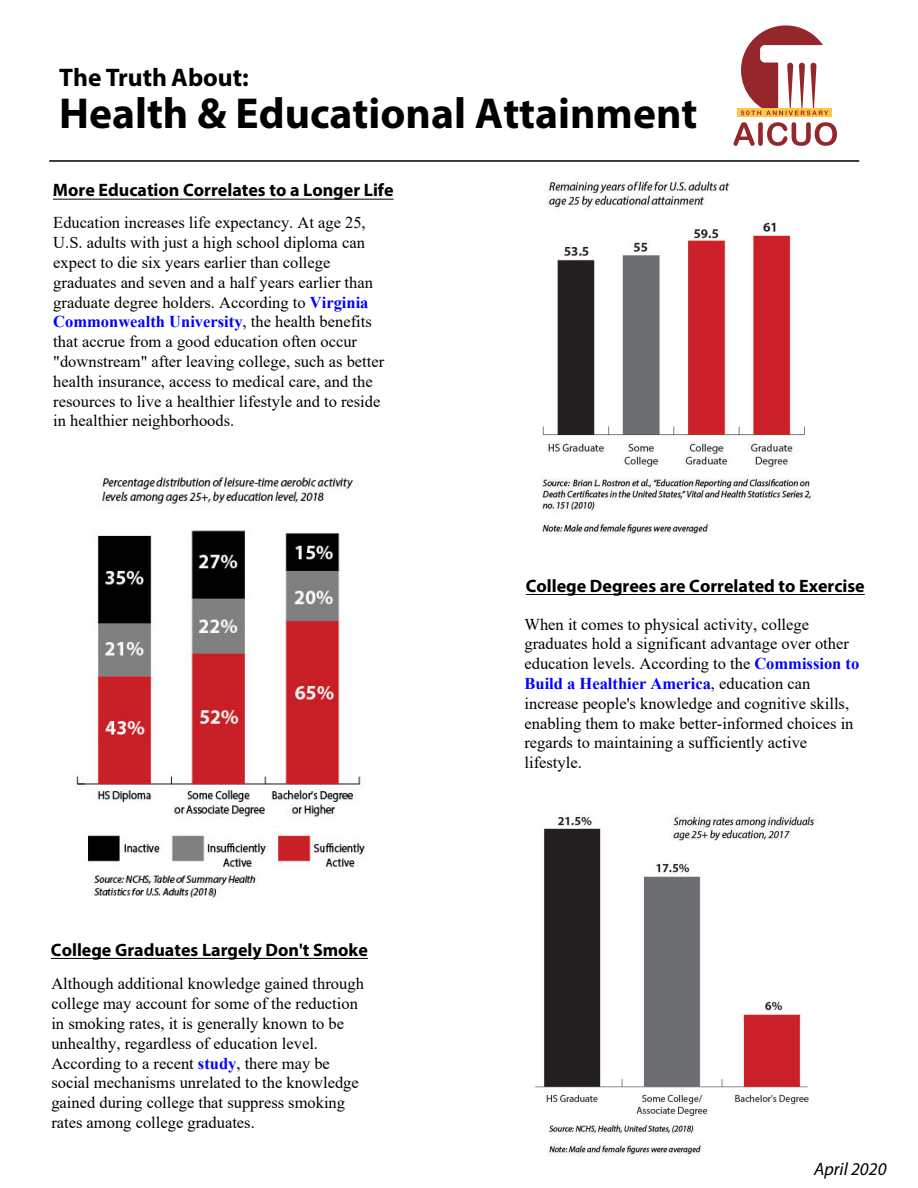
<style>
.page{position:relative;width:918px;height:1188px;background:#fff}
.page>*{position:absolute;margin:0;border:0;box-sizing:border-box;transform-origin:0 0}
.t1{font:700 43.5px "Myriad Pro";color:#000}
.t2{font:700 25.5px "Myriad Pro";color:#000}
.t3{font:700 18px "Myriad Pro";color:#000}
.t4{font:italic 18px "Myriad Pro";color:#000}
.t5{font:16.5px/19.8px "Times New Roman";color:#000}
.s1{font-weight:700;color:#00f}
</style>
<div class="page">
<hr style="left:51px;top:958px;width:317px;height:1px;background:#000">
<hr style="left:53px;top:199px;width:341px;height:1px;background:#000">
<hr style="left:526px;top:594px;width:339px;height:1px;background:#000">
<hr style="left:49px;top:160px;width:810px;height:2px;background:#000">
<svg style="left:733px;top:25px;width:104px;height:121px"></svg>
<img style="left:542px;top:181px;width:270px;height:353px">
<img style="left:534px;top:815px;width:281px;height:341px">
<img style="left:76px;top:474px;width:289px;height:424px">
<h2 class="t2" style="left:59px;top:61px;width:191px">The Truth About:</h2>
<h1 class="t1" style="left:59px;top:85px;width:640px">Health &amp; Educational Attainment</h1>
<p class="t3" style="left:53px;top:178px;width:342px">More Education Correlates to a Longer Life</p>
<p class="t5" style="left:53px;top:213px;width:332px">Education increases life expectancy. At age 25, U.S. adults with just a high school diploma can expect to die six years earlier than college graduates and seven and a half years earlier than graduate degree holders. According to <span class="s1">Virginia Commonwealth University</span>, the health benefits that accrue from a good education often occur "downstream" after leaving college, such as better health insurance, access to medical care, and the resources to live a healthier lifestyle and to reside in healthier neighborhoods.</p>
<p class="t3" style="left:51px;top:938px;width:318px">College Graduates Largely Don't Smoke</p>
<p class="t5" style="left:51px;top:974px;width:314px">Although additional knowledge gained through college may account for some of the reduction in smoking rates, it is generally known to be unhealthy, regardless of education level.<br>According to a recent <span class="s1">study</span>, there may be social mechanisms unrelated to the knowledge gained during college that suppress smoking rates among college graduates.</p>
<p class="t3" style="left:526px;top:574px;width:341px">College Degrees are Correlated to Exercise</p>
<p class="t5" style="left:525px;top:614px;width:336px">When it comes to physical activity, college graduates hold a significant advantage over other education levels. According to the <span class="s1">Commission to Build a Healthier America</span>, education can increase people's knowledge and cognitive skills, enabling them to make better-informed choices in regards to maintaining a sufficiently active lifestyle.</p>
<p class="t4" style="left:814px;top:1158px;width:74px">April 2020</p>
</div>
